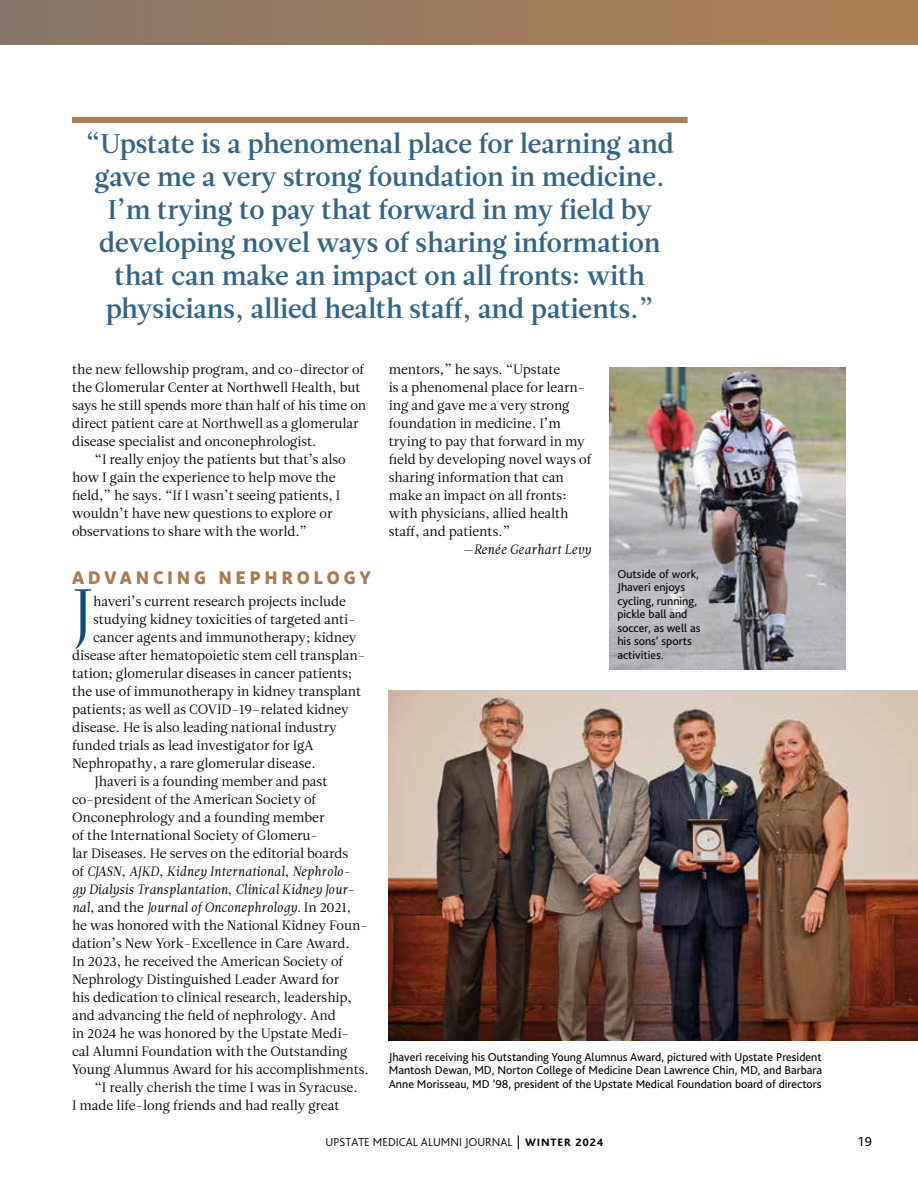
<style>
.page{position:relative;width:918px;height:1188px;background:#fff}
.page>*{position:absolute;margin:0;border:0;box-sizing:border-box;transform-origin:0 0}
.t1{font:61.05px "Leitura Roman 1";color:#0f4e83;scale:1.06 1}
.t2{font:27px/33px "Leitura Roman 3";letter-spacing:.005em;color:#336487;text-align:center}
.t3{font:700 18px "Diodrum";letter-spacing:.23em;color:#a97b52}
.t4{font:13.5px/18px "Leitura Roman 1";letter-spacing:-.005em;color:#000}
.t5{font:13.5px/18px "Leitura Italic 1";letter-spacing:-.005em;color:#000}
.t6{font:13.5px "Leitura Roman 1";letter-spacing:-.025em;color:#000}
.t7{font:13.5px "Bliss 2";color:#000}
.t8{font:12px/13.5px "Bliss 2";color:#000;text-align:justify}
.t9{font:300 12px "Bliss 2";color:#000}
.s1{font-family:"Leitura Roman 1"}
.s2{font-weight:400;font-size:13.5px}
.s3{font-weight:800;font-size:11.25px}
</style>
<div class="page">
<div style="left:0;top:0;width:918px;height:45px;background:linear-gradient(to right,#897669,#ae8153)"></div>
<div style="left:72px;top:117px;width:616px;height:6px;background:#ab8055"></div>
<img style="left:609px;top:368px;width:237px;height:301px">
<img style="left:389px;top:690px;width:529px;height:351px">
<p class="t2" style="left:86px;top:128px;width:590px">“Upstate is a phenomenal place for learning and gave me a very strong foundation in medicine.<br>I’m trying to pay that forward in my field by developing novel ways of sharing information that can make an impact on all fronts: with physicians, allied health staff, and patients.”</p>
<p class="t4" style="left:72px;top:361px;width:294px">the new fellowship program, and co-director of</p>
<p class="t4" style="left:72px;top:379px;width:290px">the Glomerular Center at Northwell Health, but</p>
<p class="t4" style="left:72px;top:397px;width:296px">says he still spends more than half of his time on</p>
<p class="t4" style="left:72px;top:415px;width:288px">direct patient care at Northwell as a glomerular</p>
<p class="t4" style="left:72px;top:433px;width:246px">disease specialist and onconephrologist.</p>
<p class="t4" style="left:95px;top:451px;width:253px">“I really enjoy the patients but that’s also</p>
<p class="t4" style="left:72px;top:469px;width:265px">how I gain the experience to help move the</p>
<p class="t4" style="left:72px;top:487px;width:270px">field,” he says. “If I wasn’t seeing patients, I</p>
<p class="t4" style="left:72px;top:504px;width:262px">wouldn’t have new questions to explore or</p>
<p class="t4" style="left:72px;top:522px;width:237px">observations to share with the world.”</p>
<h3 class="t3" style="left:72px;top:566px;width:300px">ADVANCING NEPHROLOGY</h3>
<h1 class="t1" style="left:72px;top:575px;width:22px">J</h1>
<p class="t4" style="left:93px;top:593px;width:254px">haveri’s current research projects include</p>
<p class="t4" style="left:93px;top:611px;width:264px">studying kidney toxicities of targeted anti-</p>
<p class="t4" style="left:93px;top:629px;width:265px">cancer agents and immunotherapy; kidney</p>
<p class="t4" style="left:72px;top:647px;width:295px">disease after hematopoietic stem cell transplan-</p>
<p class="t4" style="left:72px;top:665px;width:282px">tation; glomerular diseases in cancer patients;</p>
<p class="t4" style="left:72px;top:683px;width:291px">the use of immunotherapy in kidney transplant</p>
<p class="t4" style="left:72px;top:701px;width:278px">patients; as well as COVID-19–related kidney</p>
<p class="t4" style="left:72px;top:719px;width:266px">disease. He is also leading national industry</p>
<p class="t4" style="left:72px;top:737px;width:243px">funded trials as lead investigator for IgA</p>
<p class="t4" style="left:72px;top:755px;width:245px">Nephropathy, a rare glomerular disease.</p>
<p class="t4" style="left:95px;top:773px;width:234px">Jhaveri is a founding member and past</p>
<p class="t4" style="left:72px;top:791px;width:246px">co-president of the American Society of</p>
<p class="t4" style="left:72px;top:809px;width:254px">Onconephrology and a founding member</p>
<p class="t4" style="left:72px;top:827px;width:248px">of the International Society of Glomeru-</p>
<p class="t4" style="left:72px;top:845px;width:278px">lar Diseases. He serves on the editorial boards</p>
<p class="t5" style="left:72px;top:863px;width:284px"><span class="s1">of</span> CJASN<span class="s1">,</span> AJKD<span class="s1">,</span> Kidney International<span class="s1">,</span> Nephrolo&shy;gy Dialysis Transplantation<span class="s1">,</span> Clinical Kidney Jour&shy;nal<span class="s1">, and the</span> Journal of Onconephrology. <span class="s1">In 2021,</span></p>
<p class="t4" style="left:72px;top:917px;width:298px">he was honored with the National Kidney Foun-</p>
<p class="t6" style="left:72px;top:936px;width:279px">dation’s New York-Excellence in Care Award.</p>
<p class="t4" style="left:72px;top:953px;width:273px">In 2023, he received the American Society of</p>
<p class="t4" style="left:72px;top:971px;width:269px">Nephrology Distinguished Leader Award for</p>
<p class="t4" style="left:72px;top:989px;width:282px">his dedication to clinical research, leadership,</p>
<p class="t4" style="left:72px;top:1007px;width:266px">and advancing the field of nephrology. And</p>
<p class="t4" style="left:72px;top:1025px;width:279px">in 2024 he was honored by the Upstate Medi-</p>
<p class="t4" style="left:72px;top:1043px;width:277px">cal Alumni Foundation with the Outstanding</p>
<p class="t4" style="left:72px;top:1061px;width:298px">Young Alumnus Award for his accomplishments.</p>
<p class="t4" style="left:95px;top:1079px;width:265px">“I really cherish the time I was in Syracuse.</p>
<p class="t4" style="left:72px;top:1097px;width:269px">I made life-long friends and had really great</p>
<p class="t4" style="left:389px;top:360px;width:204px">mentors,” he says. “Upstate<br>is a phenomenal place for learn&shy;ing and gave me a very strong foundation in medicine. I’m trying to pay that forward in my field by developing novel ways of sharing information that can make an impact on all fronts: with physicians, allied health staff, and patients.”</p>
<p class="t5" style="left:463px;top:540px;width:130px">—Renée Gearhart Levy</p>
<p class="t8" style="left:617px;top:567px;width:85px;text-align:left">Outside of work,<br>Jhaveri enjoys cycling, running, pickle ball and soccer, as well as his sons’ sports activities.</p>
<p class="t8" style="left:389px;top:1050px;width:435px">Jhaveri receiving his Outstanding Young Alumnus Award, pictured with Upstate President Mantosh Dewan, MD, Norton College of Medicine Dean Lawrence Chin, MD, and Barbara Anne Morisseau, MD ’98, president of the Upstate Medical Foundation board of directors</p>
<p class="t9" style="left:326px;top:1135px;width:279px">UPSTATE MEDICAL ALUMNI JOURNAL <span class="s2">|</span> <span class="s3">WINTER 2024</span></p>
<p class="t7" style="left:858px;top:1133px;width:15px">19</p>
</div>
